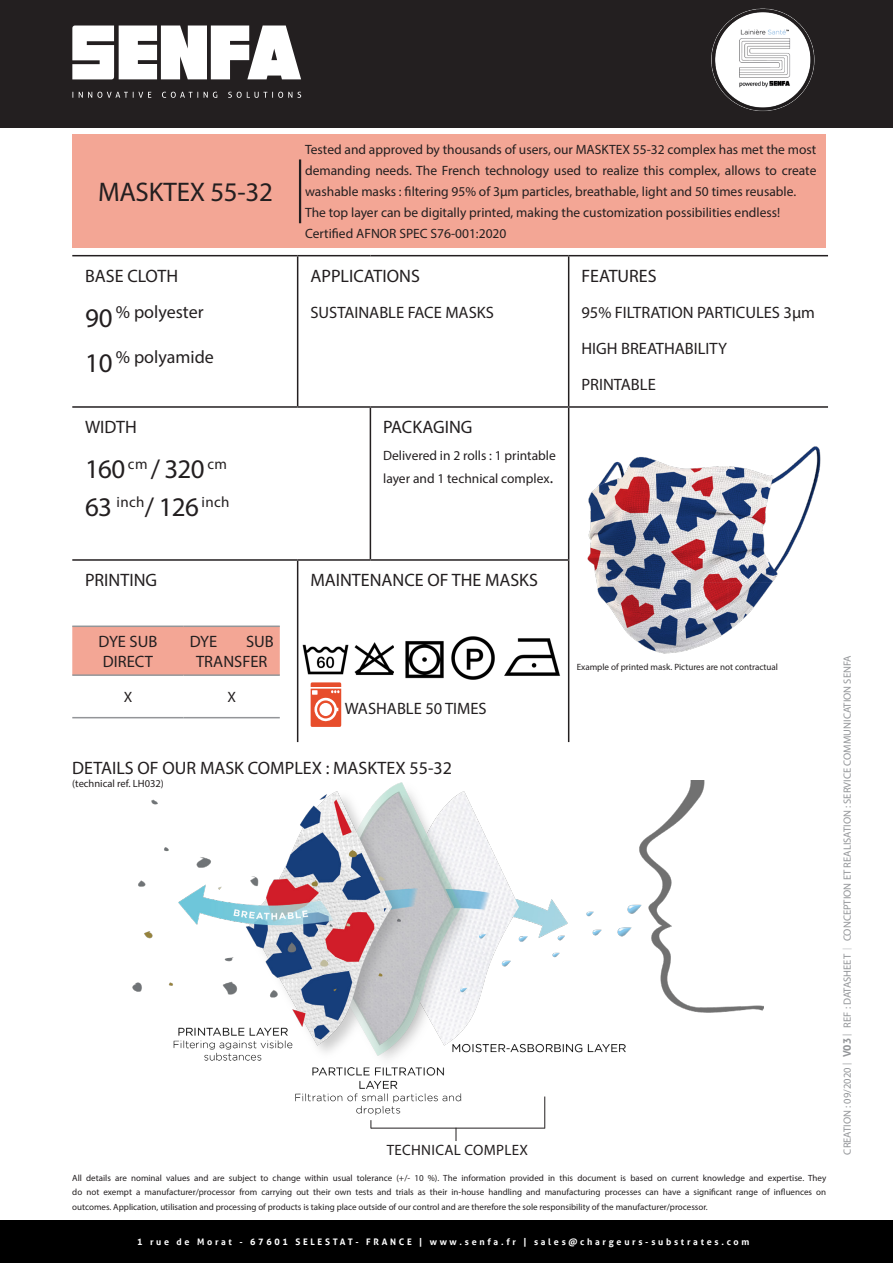
<style>
.page{position:relative;width:893px;height:1263px;background:#fff}
.page>*{position:absolute;margin:0;border:0;box-sizing:border-box;transform-origin:0 0}
.t1{font:27px "Myriad Pro";letter-spacing:-.01em;color:#231f20}
.t2{font:18px "Myriad Pro";color:#231f20}
.t3{font:16.5px/19.8px "Myriad Pro";color:#231f20}
.t4{font:15px "Myriad Pro";letter-spacing:.02em;color:#231f20}
.t5{font:13.5px/21px "Myriad Pro";color:#231f20}
.t6{font:10.5px "Myriad Pro";color:#939598}
.t7{font:10.5px "Myriad Pro";color:#231f20}
.t8{font:9.15px "Myriad Pro";color:#231f20}
.t9{font:9px/13.5px "Myriad Pro";color:#231f20}
.t10{font:700 9px "Aller";letter-spacing:.3em;color:#fff}
.s1{font-size:27px}
.s2{font-size:16.5px}
.s3{font-size:9px}
.s4{font-family:"Aller";font-weight:700}
.s5{font-size:9px;color:#bcbdc0}
</style>
<div class="page">
<div style="left:0;top:0;width:893px;height:128px;background:#231f20"></div>
<img style="left:132px;top:780px;width:632px;height:342px">
<div style="left:0;top:1220px;width:893px;height:43px;background:#000"></div>
<hr style="left:297px;top:561px;width:1px;height:181px;background:#231f20">
<hr style="left:568px;top:561px;width:1px;height:181px;background:#231f20">
<hr style="left:72px;top:406px;width:226px;height:2px;background:#231f20">
<hr style="left:298px;top:406px;width:72px;height:2px;background:#231f20">
<hr style="left:370px;top:406px;width:199px;height:2px;background:#231f20">
<hr style="left:569px;top:406px;width:259px;height:2px;background:#231f20">
<hr style="left:72px;top:255px;width:226px;height:1px;background:#231f20">
<hr style="left:298px;top:255px;width:72px;height:1px;background:#231f20">
<hr style="left:297px;top:256px;width:1px;height:150px;background:#231f20">
<hr style="left:370px;top:255px;width:199px;height:1px;background:#231f20">
<hr style="left:569px;top:255px;width:259px;height:1px;background:#231f20">
<hr style="left:568px;top:256px;width:1px;height:150px;background:#231f20">
<hr style="left:370px;top:408px;width:1px;height:151px;background:#231f20">
<hr style="left:568px;top:408px;width:1px;height:151px;background:#231f20">
<hr style="left:72px;top:559px;width:226px;height:2px;background:#231f20">
<hr style="left:298px;top:559px;width:72px;height:2px;background:#231f20">
<hr style="left:370px;top:559px;width:199px;height:2px;background:#231f20">
<img style="left:587px;top:446px;width:234px;height:208px">
<div style="left:72px;top:134px;width:754px;height:113px;background:#f3a695"></div>
<hr style="left:299px;top:159px;width:2px;height:64px;background:#231f20">
<div style="left:72px;top:627px;width:208px;height:47px;background:#f3a695"></div>
<hr style="left:72px;top:674px;width:112px;height:2px;background:#939598">
<hr style="left:184px;top:674px;width:96px;height:2px;background:#939598">
<hr style="left:72px;top:717px;width:112px;height:1px;background:#939598">
<hr style="left:184px;top:717px;width:96px;height:1px;background:#939598">
<hr style="left:72px;top:625px;width:112px;height:2px;background:#939598">
<hr style="left:184px;top:625px;width:96px;height:2px;background:#939598">
<img style="left:302px;top:642px;width:92px;height:33px">
<img style="left:405px;top:641px;width:39px;height:38px">
<img style="left:504px;top:638px;width:56px;height:38px">
<img style="left:451px;top:636px;width:44px;height:44px">
<svg style="left:311px;top:682px;width:30px;height:45px"></svg>
<hr style="left:544px;top:1096px;width:1px;height:32px;background:#231f20">
<hr style="left:371px;top:1128px;width:174px;height:1px;background:#231f20">
<svg style="left:456px;top:1128px;width:1px;height:13px"></svg>
<svg style="left:79px;top:92px;width:72px;height:6px"></svg>
<svg style="left:162px;top:92px;width:36px;height:6px"></svg>
<svg style="left:204px;top:92px;width:13px;height:6px"></svg>
<svg style="left:228px;top:92px;width:73px;height:6px"></svg>
<svg style="left:72px;top:26px;width:229px;height:53px"></svg>
<img style="left:711px;top:8px;width:104px;height:103px">
<p class="t1" style="left:98px;top:176px;width:176px">MASKTEX 55-32</p>
<p class="t2" style="left:85px;top:265px;width:95px">BASE CLOTH</p>
<p class="t2" style="left:85px;top:301px;width:120px"><span class="s1">90</span> % polyester</p>
<p class="t2" style="left:85px;top:346px;width:130px"><span class="s1">10</span> % polyamide</p>
<p class="t2" style="left:85px;top:416px;width:53px">WIDTH</p>
<p class="t1" style="left:85px;top:452px;width:143px">160<sup>cm</sup> / 320<sup>cm</sup></p>
<p class="t4" style="left:85px;top:492px;width:146px"><span class="s1">63</span> inch<span class="s1">/ 126</span>inch</p>
<p class="t5" style="left:305px;top:139px;width:513px;text-align:justify">Tested and approved by thousands of users, our MASKTEX 55-32 complex has met the most demanding needs. The French technology used to realize this complex, allows to create washable masks : filtering 95% of 3µm particles, breathable, light and 50 times reusable.</p>
<p class="t5" style="left:305px;top:202px;width:477px">The top layer can be digitally printed, making the customization possibilities endless!</p>
<p class="t5" style="left:305px;top:223px;width:203px">Certified AFNOR SPEC S76-001:2020</p>
<p class="t2" style="left:310px;top:265px;width:111px">APPLICATIONS</p>
<p class="t3" style="left:310px;top:302px;width:185px">SUSTAINABLE FACE MASKS</p>
<p class="t2" style="left:383px;top:416px;width:91px">PACKAGING</p>
<p class="t5" style="left:383px;top:444px;width:174px;line-height:22.5px">Delivered in 2 rolls : 1 printable layer and 1 technical complex<span class="s2">.</span></p>
<p class="t2" style="left:581px;top:265px;width:77px">FEATURES</p>
<p class="t3" style="left:581px;top:302px;width:235px">95% FILTRATION PARTICULES 3µm</p>
<p class="t3" style="left:581px;top:338px;width:147px">HIGH BREATHABILITY</p>
<p class="t3" style="left:581px;top:374px;width:76px">PRINTABLE</p>
<p class="t2" style="left:85px;top:569px;width:74px">PRINTING</p>
<p class="t2" style="left:310px;top:569px;width:229px">MAINTENANCE OF THE MASKS</p>
<p class="t3" style="left:99px;top:631px;width:60px">DYE SUB</p>
<p class="t3" style="left:103px;top:651px;width:52px">DIRECT</p>
<p class="t3" style="left:196px;top:631px;width:79px;text-indent:50px">SUB<br>TRANSFER</p>
<p class="t3" style="left:190px;top:631px;width:29px">DYE</p>
<p class="t4" style="left:124px;top:688px;width:10px">X</p>
<p class="t4" style="left:227px;top:688px;width:10px">X</p>
<p class="t3" style="left:345px;top:698px;width:143px">WASHABLE 50 TIMES</p>
<p class="t2" style="left:72px;top:757px;width:381px">DETAILS OF OUR MASK COMPLEX : MASKTEX 55-32</p>
<p class="t7" style="left:72px;top:777px;width:93px">(technical ref. LH032)</p>
<p class="t8" style="left:577px;top:661px;width:203px">Example of printed mask. Pictures are not contractual</p>
<p class="t4" style="left:387px;top:1141px;width:143px">TECHNICAL COMPLEX</p>
<p class="t9" style="left:72px;top:1171px;width:755px">All details are nominal values and are subject to change within usual tolerance (+/- 10 %). The information provided in this document is based on current knowledge and expertise. They do not exempt a manufacturer/processor from carrying out their own tests and trials as their in-house handling and manufacturing processes can have a significant range of influences on</p>
<p class="t9" style="left:72px;top:1200px;width:637px">outcomes. Application, utilisation and processing of products is taking place outside of our control and are therefore the sole responsibility of the manufacturer/processor.</p>
<p class="t10" style="left:137px;top:1236px;width:614px">1 rue de Morat - 67601 SELESTAT- FRANCE | www.senfa.fr | sales@chargeurs-substrates.com</p>
<p class="t6" style="left:841px;top:1154px;width:500px;rotate:-90deg">CREATION : 09/2020 <span class="s3">|</span> <span class="s4">V03</span> <span class="s3">|</span> REF : DATASHEET <span class="s5">|</span> CONCEPTION ET REALISATION : SERVICE COMMUNICATION SENFA</p>
</div>
